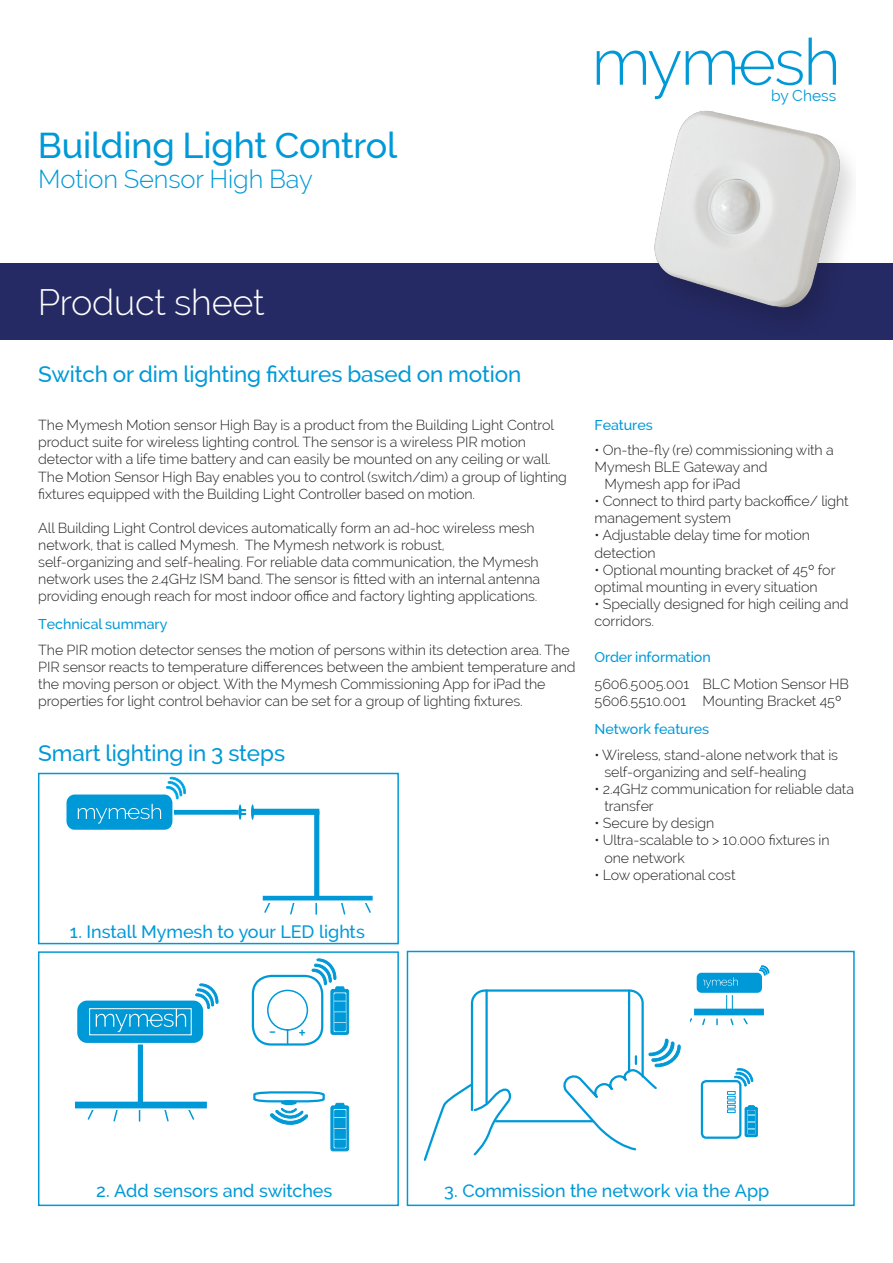
<style>
.page{position:relative;width:893px;height:1263px;background:#fff}
.page>*{position:absolute;margin:0;border:0;box-sizing:border-box;transform-origin:0 0}
.grote_titels{font:500 36px "Raleway";letter-spacing:-.005em;color:#0099d8}
.grote_witte_tekst{font:300 36px "Raleway";letter-spacing:-.005em;color:#fff}
.grote_titel_17pt{font:300 25.5px "Raleway";letter-spacing:-.005em;color:#0099d8}
.kohinoor_groot{font:500 22.5px "Raleway";letter-spacing:-.005em;color:#0099d8}
.t1{font:500 18px "Raleway";color:#0099d8}
.t2{font:15.45px "Raleway";color:#0098d6}
.brood{font:300 14.25px/17.1px "Raleway";letter-spacing:-.005em;color:#231f20}
.open_sans{font:500 14.25px "Raleway";letter-spacing:-.005em;color:#0099d8}
</style>
<div class="page">
<div style="left:38px;top:951px;width:361px;height:255px;border:2px solid #0099d8"></div>
<div style="left:0;top:263px;width:893px;height:76px;background:#262a64"></div>
<img style="left:654px;top:99px;width:199px;height:220px">
<svg style="left:597px;top:38px;width:239px;height:61px"></svg>
<div style="left:65px;top:793px;width:109px;height:38px;background:#0099d8;border-radius:10px"></div>
<div style="left:63px;top:791px;width:112px;height:42px;border:3px solid #fff;border-radius:10px"></div>
<svg style="left:78px;top:777px;width:108px;height:46px"></svg>
<div style="left:38px;top:773px;width:361px;height:171px;border:2px solid #0099d8"></div>
<svg style="left:262px;top:895px;width:111px;height:20px"></svg>
<svg style="left:314px;top:815px;width:5px;height:82px"></svg>
<svg style="left:76px;top:999px;width:129px;height:45px;background:#17a2db"></svg>
<div style="left:74px;top:997px;width:132px;height:49px;border:3px solid #fff;border-radius:12px"></div>
<svg style="left:96px;top:1011px;width:90px;height:21px;background:#26a8dd"></svg>
<svg style="left:311px;top:958px;width:38px;height:77px"></svg>
<div style="left:334px;top:1001px;width:12px;height:10px;background:#0099d8;border:2px solid #0099d8"></div>
<div style="left:334px;top:1012px;width:12px;height:10px;background:#0099d8;border:2px solid #0099d8"></div>
<svg style="left:195px;top:983px;width:24px;height:26px"></svg>
<div style="left:267px;top:990px;width:41px;height:41px;background:#fff;border:2px solid #0099d8;border-radius:50%"></div>
<div style="left:252px;top:975px;width:71px;height:70px;border:2px solid #0099d8;border-radius:18px"></div>
<svg style="left:253px;top:1091px;width:96px;height:60px"></svg>
<div style="left:281px;top:1100px;width:16px;height:5px;border:2px solid #0099d8;border-radius:50%"></div>
<svg style="left:75px;top:1100px;width:132px;height:22px"></svg>
<div style="left:138px;top:1044px;width:5px;height:58px;background:#0099d8"></div>
<svg style="left:406px;top:950px;width:449px;height:257px"></svg>
<svg style="left:423px;top:965px;width:346px;height:242px"></svg>
<svg style="left:174px;top:810px;width:65px;height:5px"></svg>
<svg style="left:254px;top:809px;width:65px;height:6px"></svg>
<hr style="left:239px;top:804px;width:3px;height:16px;background:#0099d8;border-radius:50%">
<hr style="left:251px;top:804px;width:3px;height:16px;background:#0099d8;border-radius:50%">
<svg style="left:241px;top:809px;width:5px;height:6px"></svg>
<p class="grote_titels" style="left:38px;top:125px;width:361px">Building Light Control</p>
<p class="grote_titel_17pt" style="left:38px;top:164px;width:276px">Motion Sensor High Bay</p>
<p class="t2" style="left:771px;top:86px;width:67px">by Chess</p>
<p class="grote_witte_tekst" style="left:38px;top:282px;width:228px">Product sheet</p>
<p class="kohinoor_groot" style="left:38px;top:361px;width:484px">Switch or dim lighting fixtures based on motion</p>
<p class="brood" style="left:38px;top:417px;width:517px">The Mymesh Motion sensor High Bay is a product from the Building Light Control product suite for wireless lighting control. The sensor is a wireless PIR motion detector with a life time battery and can easily be mounted on any ceiling or wall.</p>
<p class="brood" style="left:38px;top:468px;width:530px">The Motion Sensor High Bay enables you to control (switch/dim) a group of lighting fixtures equipped with the Building Light Controller based on motion.</p>
<p class="brood" style="left:38px;top:519px;width:498px">All Building Light Control devices automatically form an ad-hoc wireless mesh network, that is called Mymesh. The Mymesh network is robust,</p>
<p class="brood" style="left:38px;top:553px;width:503px;text-align:justify">self-organizing and self-healing. For reliable data communication, the Mymesh network uses the 2.4GHz ISM band. The sensor is fitted with an internal antenna providing enough reach for most indoor office and factory lighting applications.</p>
<p class="open_sans" style="left:38px;top:616px;width:131px">Technical summary</p>
<p class="brood" style="left:38px;top:641px;width:539px">The PIR motion detector senses the motion of persons within its detection area. The PIR sensor reacts to temperature differences between the ambient temperature and the moving person or object. With the Mymesh Commissioning App for iPad the properties for light control behavior can be set for a group of lighting fixtures.</p>
<p class="kohinoor_groot" style="left:38px;top:740px;width:248px">Smart lighting in 3 steps</p>
<p class="t1" style="left:70px;top:921px;width:297px">1. Install Mymesh to your LED lights</p>
<p class="open_sans" style="left:595px;top:417px;width:60px">Features</p>
<p class="brood" style="left:595px;top:441px;width:241px">• On-the-fly (re) commissioning with a<br>Mymesh BLE Gateway and</p>
<p class="brood" style="left:604px;top:475px;width:138px">Mymesh app for iPad</p>
<p class="brood" style="left:595px;top:493px;width:256px">• Connect to third party backoffice/ light management system</p>
<p class="brood" style="left:595px;top:527px;width:217px">• Adjustable delay time for motion detection</p>
<p class="brood" style="left:595px;top:561px;width:242px">• Optional mounting bracket of 45º for optimal mounting in every situation</p>
<p class="brood" style="left:595px;top:595px;width:256px">• Specially designed for high ceiling and corridors.</p>
<p class="open_sans" style="left:595px;top:649px;width:118px">Order information</p>
<p class="brood" style="left:595px;top:675px;width:256px">5606.5005.001 BLC Motion Sensor HB</p>
<p class="brood" style="left:595px;top:692px;width:248px">5606.5510.001 Mounting Bracket 45º</p>
<p class="open_sans" style="left:595px;top:721px;width:116px">Network features</p>
<p class="brood" style="left:595px;top:746px;width:245px">• Wireless, stand-alone network that is</p>
<p class="brood" style="left:604px;top:763px;width:204px">self-organizing and self-healing</p>
<p class="brood" style="left:595px;top:780px;width:261px">• 2.4GHz communication for reliable data</p>
<p class="brood" style="left:604px;top:797px;width:51px">transfer</p>
<p class="brood" style="left:595px;top:815px;width:121px">• Secure by design</p>
<p class="brood" style="left:595px;top:832px;width:236px">• Ultra-scalable to &gt; 10.000 fixtures in</p>
<p class="brood" style="left:604px;top:849px;width:82px">one network</p>
<p class="brood" style="left:595px;top:866px;width:142px">• Low operational cost</p>
<p class="t1" style="left:269px;top:1020px;width:9px">-</p>
<p class="t1" style="left:299px;top:1023px;width:9px">+</p>
<p class="t1" style="left:96px;top:1180px;width:238px">2. Add sensors and switches</p>
<p class="t1" style="left:444px;top:1180px;width:327px">3. Commission the network via the App</p>
</div>
